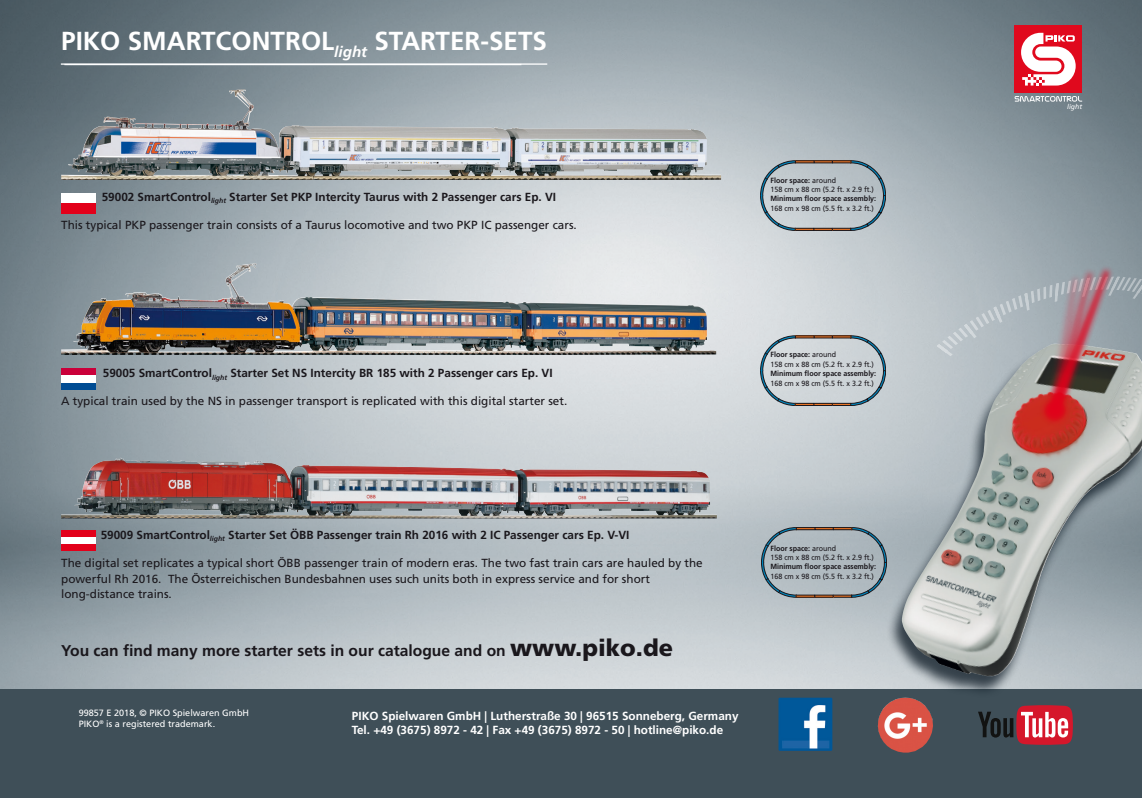
<style>
.page{position:relative;width:1142px;height:798px;background:#fff}
.page>*{position:absolute;margin:0;border:0;box-sizing:border-box;transform-origin:0 0}
.t1{font:700 26.1px "Frutiger LT Std";color:#fff}
.t2{font:700 15.6px "Frutiger LT Std";color:#1a171c}
.t3{font:11.7px/15.6px "Frutiger LT Std";color:#1a171c}
.t4{font:700 11.7px "Frutiger LT Std";color:#1a171c}
.t5{font:700 11.7px/14.1px "Frutiger LT Std";color:#fff}
.t6{font:9.15px/10.9px "Frutiger LT Std";color:#fff}
.t7{font:7.5px/9.3px "Frutiger LT Std";color:#1a171c;scale:.95 1}
.t8{font:700 7.5px "Frutiger LT Std";color:#1a171c;scale:.95 1}
.t9{font:italic 6.9px "Frutiger LT Std";color:#fff}
.s1{font-weight:700}
.s2{font-weight:900;font-size:23.4px}
</style>
<div class="page">
<img style="left:0;top:0;width:1142px;height:688px">
<div style="left:0;top:688px;width:1142px;height:109px;background:#3f4f58"></div>
<img style="left:61px;top:457px;width:656px;height:61px">
<img style="left:61px;top:263px;width:655px;height:92px">
<img style="left:61px;top:89px;width:660px;height:91px">
<img style="left:778px;top:697px;width:54px;height:53px">
<img style="left:878px;top:698px;width:55px;height:54px">
<svg style="left:978px;top:705px;width:95px;height:39px"></svg>
<svg style="left:760px;top:160px;width:126px;height:71px;background:#afb8bc"></svg>
<svg style="left:760px;top:335px;width:126px;height:70px;background:#bec5c8"></svg>
<svg style="left:761px;top:527px;width:125px;height:70px;background:#a2acb2"></svg>
<div style="left:1014px;top:25px;width:68px;height:68px;background:#e0091d"></div>
<svg style="left:1021px;top:33px;width:54px;height:52px"></svg>
<svg style="left:1014px;top:96px;width:68px;height:6px"></svg>
<div style="left:886px;top:345px;width:256px;height:353px;background:#06131e;opacity:.75"></div>
<img style="left:901px;top:343px;width:241px;height:333px">
<svg style="left:924px;top:259px;width:218px;height:173px;background:#aca1a4"></svg>
<hr style="left:61px;top:63px;width:486px;height:2px;background:#fff">
<div style="left:61px;top:536px;width:34px;height:9px;background:#fff"></div>
<div style="left:61px;top:530px;width:34px;height:7px;background:#e2001a"></div>
<div style="left:61px;top:543px;width:34px;height:7px;background:#e2001a"></div>
<div style="left:61px;top:193px;width:34px;height:20px;background:#fff"></div>
<div style="left:61px;top:203px;width:34px;height:10px;background:#e2001a"></div>
<div style="left:61px;top:368px;width:34px;height:7px;background:#ca003a"></div>
<div style="left:61px;top:375px;width:34px;height:8px;background:#fff"></div>
<div style="left:61px;top:383px;width:34px;height:6px;background:#004c93"></div>
<svg style="left:0;top:0;width:8px;height:4px"></svg>
<h1 class="t1" style="left:61px;top:25px;width:487px">PIKO SMARTCONTROL<sub>light</sub> STARTER-SETS</h1>
<p class="t4" style="left:102px;top:190px;width:456px">59002 SmartControl<sub>light</sub> Starter Set PKP Intercity Taurus with 2 Passenger cars Ep. VI</p>
<p class="t3" style="left:61px;top:217px;width:517px">This typical PKP passenger train consists of a Taurus locomotive and two PKP IC passenger cars.</p>
<p class="t4" style="left:103px;top:366px;width:451px">59005 SmartControl<sub>light</sub> Starter Set NS Intercity BR 185 with 2 Passenger cars Ep. VI</p>
<p class="t3" style="left:61px;top:393px;width:508px">A typical train used by the NS in passenger transport is replicated with this digital starter set.</p>
<p class="t7" style="left:770px;top:175px;width:110px"><span class="s1">Floor space:</span> around<br>158 cm x 88 cm (5.2 ft. x 2.9 ft.)</p>
<p class="t8" style="left:770px;top:194px;width:113px">Minimum floor space assembly:</p>
<p class="t7" style="left:770px;top:203px;width:110px">168 cm x 98 cm (5.5 ft. x 3.2 ft.)</p>
<p class="t7" style="left:770px;top:350px;width:110px"><span class="s1">Floor space:</span> around<br>158 cm x 88 cm (5.2 ft. x 2.9 ft.)</p>
<p class="t8" style="left:770px;top:369px;width:113px">Minimum floor space assembly:</p>
<p class="t7" style="left:770px;top:378px;width:110px">168 cm x 98 cm (5.5 ft. x 3.2 ft.)</p>
<p class="t4" style="left:101px;top:527px;width:530px">59009 SmartControl<sub>light</sub> Starter Set ÖBB Passenger train Rh 2016 with 2 IC Passenger cars Ep. V-VI</p>
<p class="t3" style="left:61px;top:555px;width:643px">The digital set replicates a typical short ÖBB passenger train of modern eras. The two fast train cars are hauled by the powerful Rh 2016. The Österreichischen Bundesbahnen uses such units both in express service and for short long-distance trains.</p>
<h2 class="t2" style="left:61px;top:640px;width:613px">You can find many more starter sets in our catalogue and on <span class="s2">www.piko.de</span></h2>
<p class="t6" style="left:79px;top:707px;width:172px">99857 E 2018, © PIKO Spielwaren GmbH<br>PIKO<sup>®</sup> is a registered trademark.</p>
<p class="t5" style="left:352px;top:709px;width:388px">PIKO Spielwaren GmbH | Lutherstraße 30 | 96515 Sonneberg, Germany<br>Tel. +49 (3675) 8972 - 42 | Fax +49 (3675) 8972 - 50 | hotline@piko.de</p>
<p class="t7" style="left:770px;top:543px;width:110px"><span class="s1">Floor space:</span> around<br>158 cm x 88 cm (5.2 ft. x 2.9 ft.)</p>
<p class="t8" style="left:770px;top:562px;width:113px">Minimum floor space assembly:</p>
<p class="t7" style="left:770px;top:571px;width:110px">168 cm x 98 cm (5.5 ft. x 3.2 ft.)</p>
<p class="t9" style="left:1067px;top:102px;width:16px">light</p>
</div>
